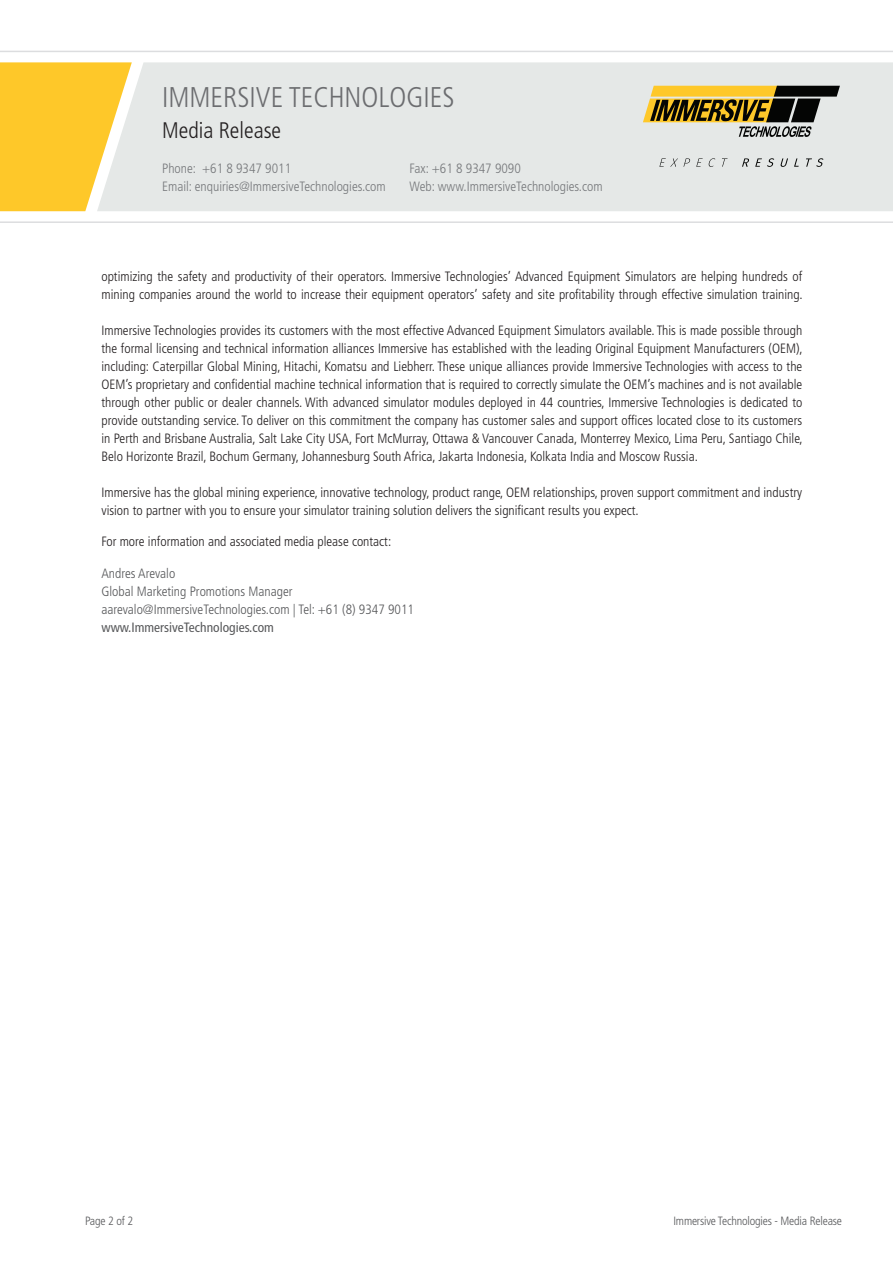
<style>
.page{position:relative;width:893px;height:1263px;background:#fff}
.page>*{position:absolute;margin:0;border:0;box-sizing:border-box;transform-origin:0 0}
.t1{font:300 condensed 28.5px "Frutiger LT Std";color:#6c6d70}
.t2{font:300 condensed 22.5px "Frutiger LT Std";color:#231f20}
.Paragraph_1{font:300 condensed 13.5px/18px "Frutiger LT Std";color:#231f20}
.t3{font:300 condensed 13.5px "Frutiger LT Std";color:#76787b}
.Paragraph_1-2{font:300 condensed 13.5px "Frutiger LT Std";color:#57585a}
.Paragraph_1-3{font:condensed 13.5px "Frutiger LT Std";color:#57585a}
.t4{font:300 condensed 12px "Frutiger LT Std";letter-spacing:-.015em;color:#57585a}
</style>
<div class="page">
<div style="left:0;top:62px;width:97px;height:149px;background:#fec829"></div>
<div style="left:97px;top:62px;width:796px;height:149px;background:#e5e8e7"></div>
<hr style="left:0;top:51px;width:893px;height:1px;background:#dcdddf">
<hr style="left:0;top:221px;width:893px;height:2px;background:#dcdddf">
<svg style="left:643px;top:86px;width:197px;height:51px;background:#9b8d61"></svg>
<svg style="left:659px;top:158px;width:31px;height:9px"></svg>
<svg style="left:696px;top:158px;width:7px;height:9px"></svg>
<svg style="left:709px;top:158px;width:6px;height:9px"></svg>
<svg style="left:722px;top:158px;width:6px;height:9px"></svg>
<svg style="left:742px;top:158px;width:7px;height:9px"></svg>
<svg style="left:755px;top:158px;width:19px;height:9px"></svg>
<svg style="left:780px;top:158px;width:8px;height:9px"></svg>
<svg style="left:794px;top:158px;width:5px;height:9px"></svg>
<svg style="left:806px;top:158px;width:17px;height:9px"></svg>
<h1 class="t1" style="left:162px;top:81px;width:294px">IMMERSIVE TECHNOLOGIES</h1>
<h2 class="t2" style="left:162px;top:118px;width:121px">Media Release</h2>
<p class="t3" style="left:162px;top:161px;width:131px">Phone: +61 8 9347 9011</p>
<p class="t3" style="left:410px;top:161px;width:113px">Fax: +61 8 9347 9090</p>
<p class="t3" style="left:162px;top:179px;width:225px">Email: enquiries@ImmersiveTechnologies.com</p>
<p class="t3" style="left:410px;top:179px;width:194px">Web: www.ImmersiveTechnologies.com</p>
<p class="t3" style="left:285px;top:161px;width:8px">6</p>
<p class="Paragraph_1" style="left:101px;top:267px;width:703px">optimizing the safety and productivity of their operators. Immersive Technologies’ Advanced Equipment Simulators are helping hundreds of mining companies around the world to increase their equipment operators’ safety and site profitability through effective simulation training.</p>
<p class="Paragraph_1" style="left:101px;top:321px;width:703px;text-align:justify">Immersive Technologies provides its customers with the most effective Advanced Equipment Simulators available. This is made possible through the formal licensing and technical information alliances Immersive has established with the leading Original Equipment Manufacturers (OEM), including: Caterpillar Global Mining, Hitachi, Komatsu and Liebherr. These unique alliances provide Immersive Technologies with access to the OEM’s proprietary and confidential machine technical information that is required to correctly simulate the OEM’s machines and is not available through other public or dealer channels. With advanced simulator modules deployed in 44 countries, Immersive Technologies is dedicated to provide outstanding service. To deliver on this commitment the company has customer sales and support offices located close to its customers in Perth and Brisbane Australia, Salt Lake City USA, Fort McMurray, Ottawa &amp; Vancouver Canada, Monterrey Mexico, Lima Peru, Santiago Chile, Belo Horizonte Brazil, Bochum Germany, Johannesburg South Africa, Jakarta Indonesia, Kolkata India and Moscow Russia.</p>
<p class="Paragraph_1" style="left:101px;top:483px;width:702px">Immersive has the global mining experience, innovative technology, product range, OEM relationships, proven support commitment and industry vision to partner with you to ensure your simulator training solution delivers the significant results you expect.</p>
<p class="Paragraph_1" style="left:101px;top:533px;width:291px">For more information and associated media please contact:</p>
<p class="Paragraph_1-2" style="left:101px;top:566px;width:75px">Andres Arevalo</p>
<p class="Paragraph_1-2" style="left:101px;top:584px;width:193px">Global Marketing Promotions Manager</p>
<p class="Paragraph_1-2" style="left:101px;top:602px;width:314px">aarevalo@ImmersiveTechnologies.com | Tel: +61 (8) 9347 9011</p>
<p class="Paragraph_1-3" style="left:101px;top:619px;width:174px">www.ImmersiveTechnologies.com</p>
<p class="t4" style="left:85px;top:1214px;width:50px">Page 2 of 2</p>
<p class="t4" style="left:673px;top:1214px;width:170px">Immersive Technologies - Media Release</p>
</div>
